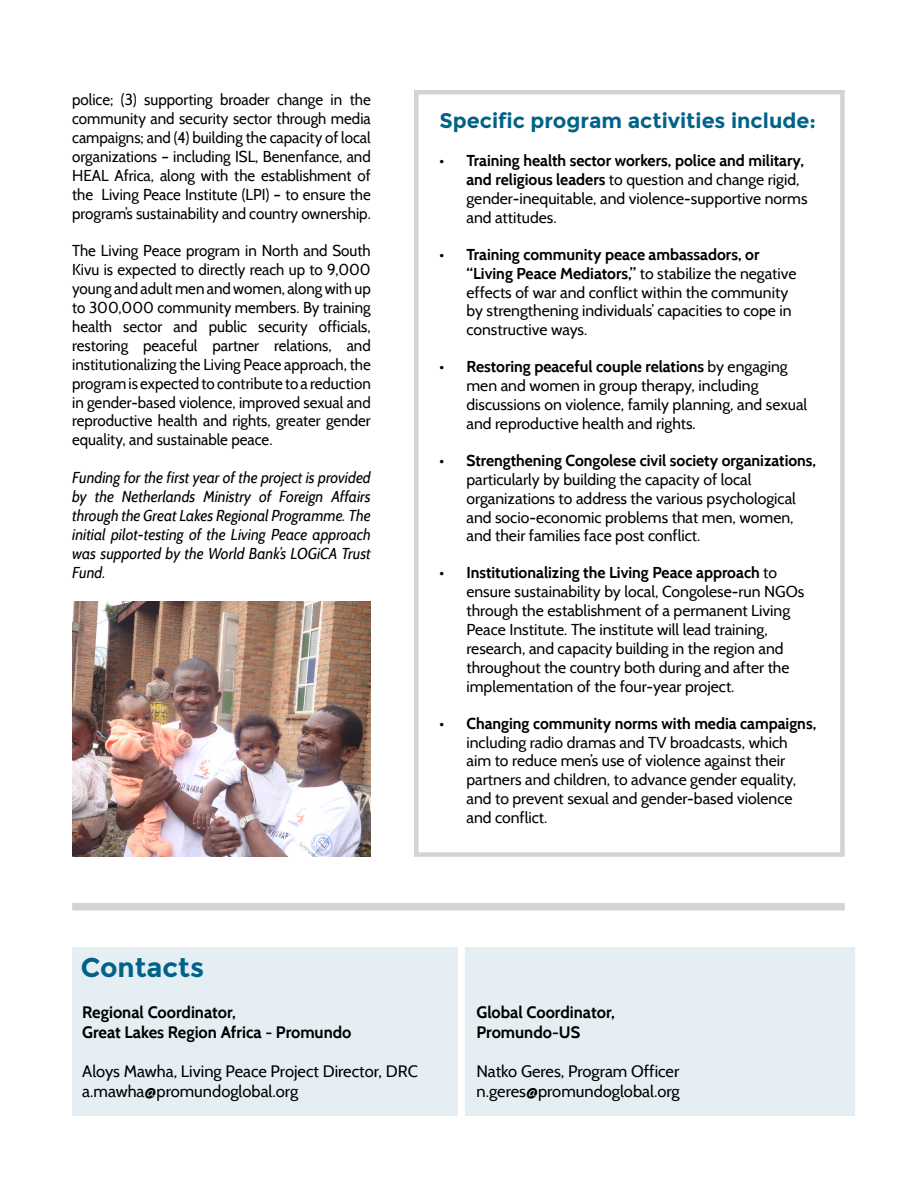
<style>
.page{position:relative;width:918px;height:1188px;background:#fff}
.page>*{position:absolute;margin:0;border:0;box-sizing:border-box;transform-origin:0 0}
.t1{font:700 27px "Montserrat";color:#006288}
.t2{font:700 21px "Montserrat";color:#006288}
.t3{font:16.5px/19.8px "Cabin";color:#000}
.t4{font:700 16.5px/19.8px "Cabin";color:#000}
.t5{font:15.75px/18.9px "Cabin";color:#000}
.t6{font:15.75px/18.9px "Cabin";color:#000;text-align:justify;scale:.96 1}
.t7{font:italic 15.75px/18.9px "Cabin";color:#000;text-align:justify;scale:.96 1}
.t8{font:700 15.75px "Cabin";color:#000}
.s1{font-weight:700}
</style>
<div class="page">
<div style="left:72px;top:903px;width:773px;height:7px;background:#d1d3d4"></div>
<div style="left:414px;top:90px;width:431px;height:767px;border:4px solid #d1d3d4"></div>
<div style="left:465px;top:947px;width:390px;height:169px;background:#e4eef3"></div>
<div style="left:72px;top:947px;width:386px;height:169px;background:#e4eef3"></div>
<img style="left:72px;top:601px;width:299px;height:256px">
<p class="t6" style="left:72px;top:90px;width:313px">police; (3) supporting broader change in the community and security sector through media campaigns; and (4) building the capacity of local organizations – including ISL, Benenfance, and HEAL Africa, along with the establishment of the Living Peace Institute (LPI) – to ensure the program’s sustainability and country ownership.</p>
<p class="t6" style="left:72px;top:241px;width:313px">The Living Peace program in North and South Kivu is expected to directly reach up to 9,000 young and adult men and women, along with up to 300,000 community members. By training health sector and public security officials, restoring peaceful partner relations, and institutionalizing the Living Peace approach, the program is expected to contribute to a reduction in gender-based violence, improved sexual and reproductive health and rights, greater gender equality, and sustainable peace.</p>
<p class="t7" style="left:72px;top:468px;width:313px">Funding for the first year of the project is provided by the Netherlands Ministry of Foreign Affairs through the Great Lakes Regional Programme. The initial pilot-testing of the Living Peace approach was supported by the World Bank’s LOGiCA Trust Fund.</p>
<h2 class="t2" style="left:439px;top:108px;width:378px">Specific program activities include:</h2>
<p class="t5" style="left:466px;top:151px;width:343px;text-indent:-27px"><span class="s1">• Training health sector workers, police and military, and religious leaders</span> to question and change rigid, gender-inequitable, and violence-supportive norms and attitudes.</p>
<p class="t5" style="left:466px;top:245px;width:332px;text-indent:-27px"><span class="s1">• Training community peace ambassadors, or “Living Peace Mediators,”</span> to stabilize the negative effects of war and conflict within the community by strengthening individuals’ capacities to cope in constructive ways.</p>
<p class="t5" style="left:466px;top:357px;width:342px;text-indent:-27px"><span class="s1">• Restoring peaceful couple relations</span> by engaging men and women in group therapy, including discussions on violence, family planning, and sexual and reproductive health and rights.</p>
<p class="t8" style="left:439px;top:451px;width:378px">• Strengthening Congolese civil society organizations,</p>
<p class="t5" style="left:466px;top:470px;width:331px">particularly by building the capacity of local organizations to address the various psychological and socio-economic problems that men, women, and their families face post conflict.</p>
<p class="t5" style="left:466px;top:563px;width:339px;text-indent:-27px"><span class="s1">• Institutionalizing the Living Peace approach</span> to ensure sustainability by local, Congolese-run NGOs through the establishment of a permanent Living Peace Institute. The institute will lead training, research, and capacity building in the region and throughout the country both during and after the implementation of the four-year project.</p>
<p class="t8" style="left:439px;top:714px;width:378px">• Changing community norms with media campaigns,</p>
<p class="t5" style="left:466px;top:732px;width:331px">including radio dramas and TV broadcasts, which aim to reduce men’s use of violence against their partners and children, to advance gender equality, and to prevent sexual and gender-based violence and conflict.</p>
<h1 class="t1" style="left:81px;top:952px;width:125px">Contacts</h1>
<p class="t4" style="left:82px;top:1002px;width:271px">Regional Coordinator,<br>Great Lakes Region Africa - Promundo</p>
<p class="t3" style="left:82px;top:1062px;width:337px">Aloys Mawha, Living Peace Project Director, DRC a.mawha@promundoglobal.org</p>
<p class="t4" style="left:476px;top:1002px;width:140px">Global Coordinator,<br>Promundo-US</p>
<p class="t3" style="left:476px;top:1062px;width:205px">Natko Geres, Program Officer n.geres@promundoglobal.org</p>
</div>
